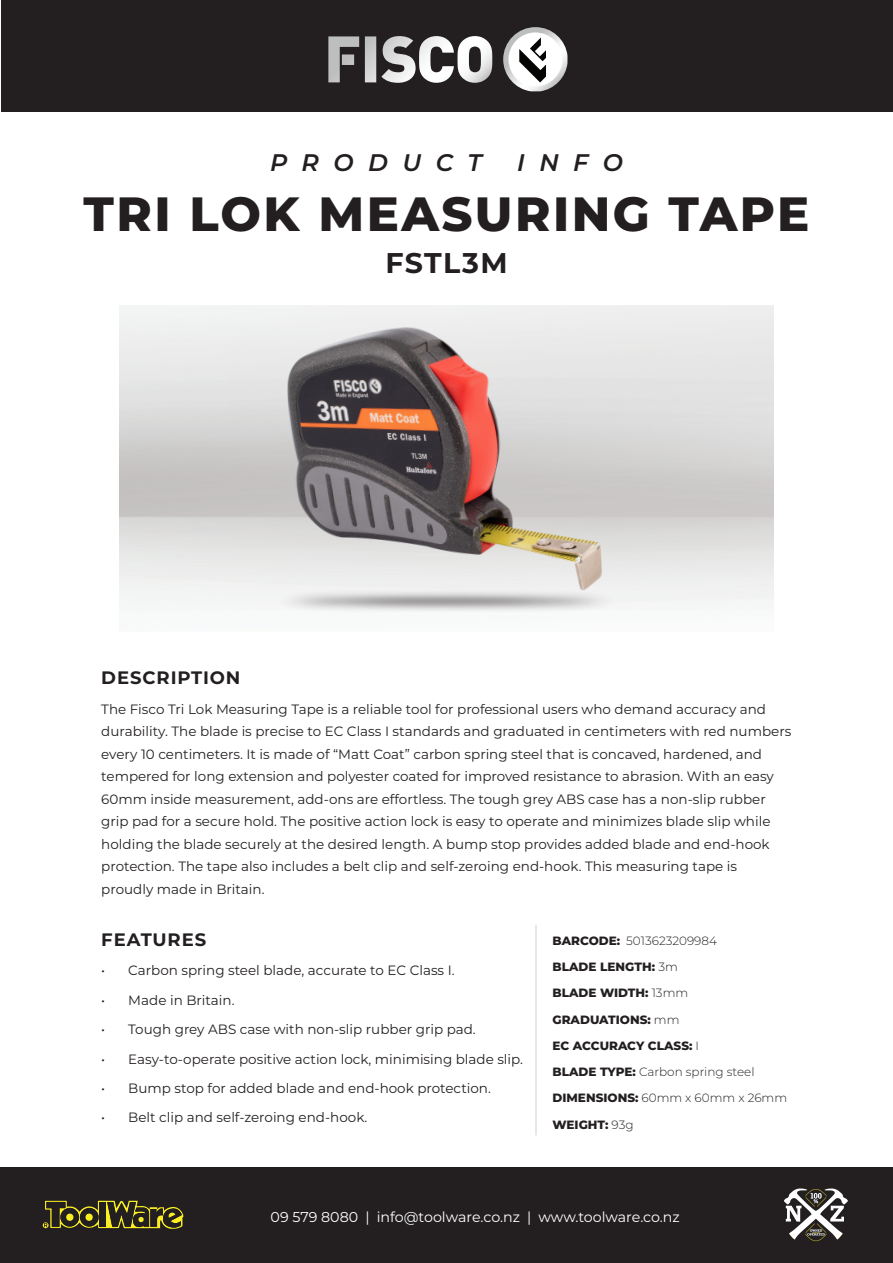
<style>
.page{position:relative;width:893px;height:1263px;background:#fff}
.page>*{position:absolute;margin:0;border:0;box-sizing:border-box;transform-origin:0 0}
.t1{font:800 48px "Montserrat";letter-spacing:.05em;color:#231f20}
.t2{font:700 28.5px "Montserrat";letter-spacing:.05em;color:#231f20}
.t3{font:italic 600 24px "Montserrat";letter-spacing:.6em;color:#231f20}
.t4{font:700 18px "Montserrat";letter-spacing:.05em;color:#231f20}
.t5{font:14.25px "Montserrat";color:#fff}
.Body_Text{font:13.5px/22.5px "Montserrat";color:#231f20}
.Specifications{font:300 12px "Montserrat";color:#231f20}
.Specifications-2{font:800 12px "Montserrat";color:#231f20}
.s1{font-weight:800}
.s2{font-weight:300}
</style>
<div class="page">
<div style="left:0;top:1167px;width:893px;height:96px;background:#231f20"></div>
<svg style="left:43px;top:1200px;width:141px;height:29px"></svg>
<svg style="left:784px;top:1188px;width:64px;height:53px"></svg>
<div style="left:1px;top:1px;width:891px;height:111px;background:#231f20"></div>
<svg style="left:328px;top:36px;width:164px;height:47px"></svg>
<svg style="left:503px;top:27px;width:64px;height:64px"></svg>
<hr style="left:535px;top:925px;width:2px;height:210px;background:#e6e7e9">
<img style="left:272px;top:311px;width:349px;height:281px">
<p class="t3" style="left:270px;top:145px;width:213px">PRODUCT</p>
<p class="t3" style="left:517px;top:145px;width:107px">INFO</p>
<p class="t1" style="left:84px;top:179px;width:727px">TRI LOK MEASURING TAPE</p>
<p class="t2" style="left:385px;top:243px;width:124px">FSTL3M</p>
<p class="t4" style="left:101px;top:664px;width:141px">DESCRIPTION</p>
<p class="Body_Text" style="left:101px;top:697px;width:691px">The Fisco Tri Lok Measuring Tape is a reliable tool for professional users who demand accuracy and durability. The blade is precise to EC Class I standards and graduated in centimeters with red numbers every 10 centimeters. It is made of “Matt Coat” carbon spring steel that is concaved, hardened, and tempered for long extension and polyester coated for improved resistance to abrasion. With an easy 60mm inside measurement, add-ons are effortless. The tough grey ABS case has a non-slip rubber grip pad for a secure hold. The positive action lock is easy to operate and minimizes blade slip while holding the blade securely at the desired length. A bump stop provides added blade and end-hook protection. The tape also includes a belt clip and self-zeroing end-hook. This measuring tape is proudly made in Britain.</p>
<p class="Specifications" style="left:552px;top:932px;width:166px"><span class="s1">BARCODE:</span> 5013623209984</p>
<p class="Specifications-2" style="left:552px;top:958px;width:127px">BLADE LENGTH: <span class="s2">3m</span></p>
<p class="Specifications-2" style="left:552px;top:984px;width:137px">BLADE WIDTH: <span class="s2">13mm</span></p>
<p class="Specifications-2" style="left:552px;top:1010px;width:128px">GRADUATIONS: <span class="s2">mm</span></p>
<p class="Specifications-2" style="left:552px;top:1037px;width:148px">EC ACCURACY CLASS: <span class="s2">I</span></p>
<p class="Specifications" style="left:552px;top:1064px;width:203px"><span class="s1">BLADE TYPE:</span> Carbon spring steel</p>
<p class="Specifications" style="left:552px;top:1090px;width:236px"><span class="s1">DIMENSIONS:</span> 60mm x 60mm x 26mm</p>
<p class="Specifications-2" style="left:552px;top:1115px;width:83px">WEIGHT: <span class="s2">93g</span></p>
<p class="t4" style="left:101px;top:926px;width:106px">FEATURES</p>
<p class="Body_Text" style="left:101px;top:959px;width:355px">• Carbon spring steel blade, accurate to EC Class I.</p>
<p class="Body_Text" style="left:101px;top:988px;width:135px">• Made in Britain.</p>
<p class="Body_Text" style="left:101px;top:1017px;width:376px">• Tough grey ABS case with non-slip rubber grip pad.</p>
<p class="Body_Text" style="left:101px;top:1047px;width:423px">• Easy-to-operate positive action lock, minimising blade slip.</p>
<p class="Body_Text" style="left:101px;top:1076px;width:391px">• Bump stop for added blade and end-hook protection.</p>
<p class="Body_Text" style="left:101px;top:1106px;width:268px">• Belt clip and self-zeroing end-hook.</p>
<p class="t5" style="left:271px;top:1207px;width:411px">09 579 8080 | info@toolware.co.nz | www.toolware.co.nz</p>
</div>
